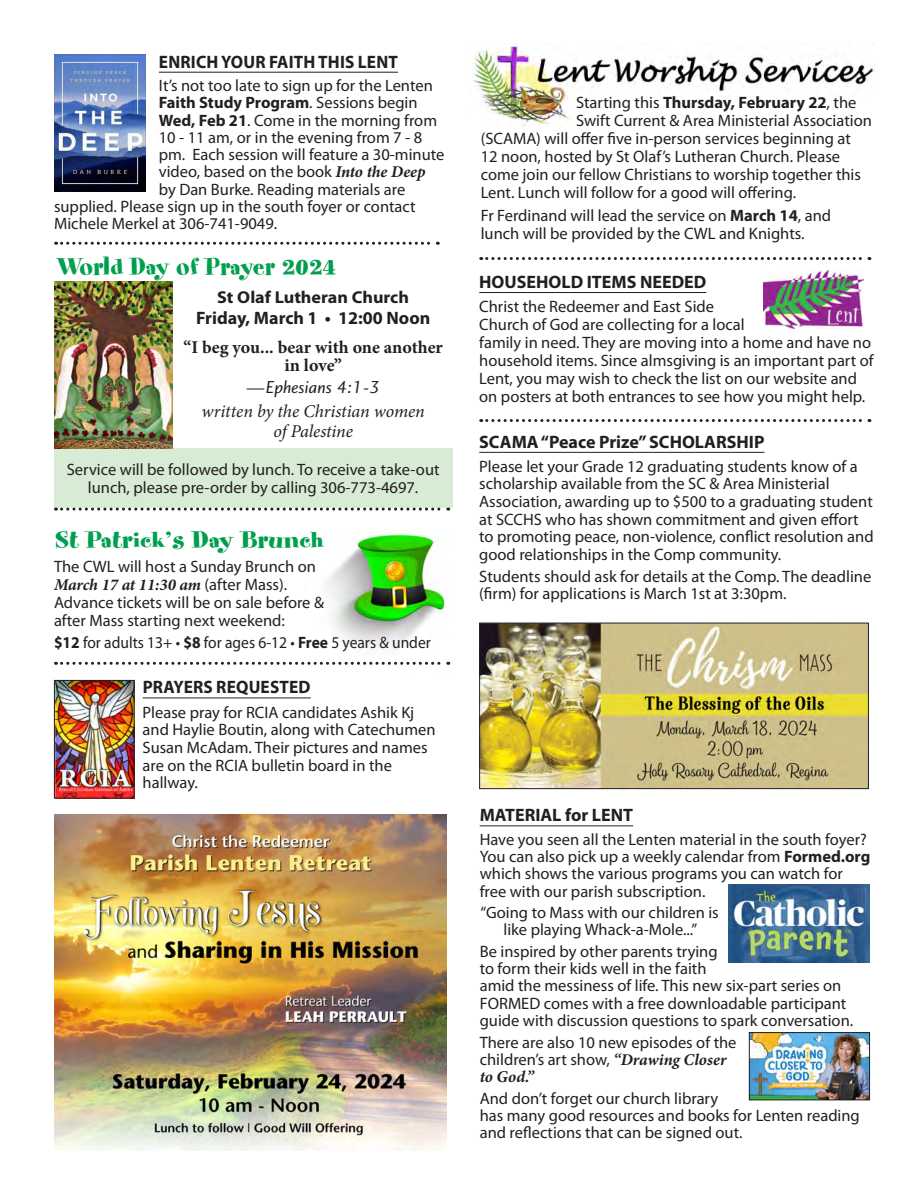
<style>
.page{position:relative;width:918px;height:1188px;background:#fff}
.page>*{position:absolute;margin:0;border:0;box-sizing:border-box;transform-origin:0 0}
.t1{font:27px "Spumoni LP";letter-spacing:.01em;color:#009f4f;scale:1.1 1}
.t2{font:26.25px "Spumoni LP";letter-spacing:.01em;color:#009f4f;scale:1.2 1}
.t3{font:700 18px "Myriad Pro";color:#231f20}
.t4{font:700 18px "Myriad Pro";color:#231f20;scale:.96 1}
.t5{font:italic 18px/19.5px "Minion Pro";letter-spacing:-.01em;color:#231f20;text-align:center}
.t6{font:700 18px/18px "Minion Pro";color:#231f20;text-align:center}
.t7{font:18px "Charlotte Sans Book Italic Plain";color:#231f20}
.t8{font:700 17.25px "Myriad Pro";color:#231f20;scale:1.05 1}
.t9{font:16.5px/17.2px "Myriad Pro";color:#231f20}
.t10{font:700 16.5px "Myriad Pro";color:#231f20}
.t11{font:16.5px "Myriad Pro";color:#231f20;scale:.94 1}
.t12{font:italic 700 16.5px "Minion Pro";letter-spacing:-.01em;color:#231f20}
.s1{font-weight:400}
.s2{font-weight:700}
.s3{font-family:"Minion Pro";font-weight:700;font-style:italic}
.s4{font-family:"Myriad Pro";font-weight:400;font-style:normal}
</style>
<div class="page">
<hr style="left:159px;top:72px;width:239px;height:1px;background:#231f20">
<svg style="left:56px;top:242px;width:382px;height:3px"></svg>
<svg style="left:481px;top:257px;width:389px;height:3px"></svg>
<svg style="left:481px;top:419px;width:389px;height:3px"></svg>
<img style="left:55px;top:54px;width:91px;height:137px">
<img style="left:56px;top:682px;width:77px;height:115px">
<div style="left:54px;top:680px;width:81px;height:119px;border:1px solid #231f20"></div>
<hr style="left:143px;top:698px;width:168px;height:1px;background:#231f20">
<hr style="left:480px;top:825px;width:153px;height:1px;background:#231f20">
<img style="left:751px;top:1034px;width:117px;height:64px">
<div style="left:749px;top:1032px;width:121px;height:68px;border:1px solid #231f20"></div>
<img style="left:728px;top:884px;width:142px;height:79px">
<img style="left:308px;top:533px;width:141px;height:129px">
<div style="left:54px;top:448px;width:398px;height:60px;background:#d8ebd4"></div>
<img style="left:54px;top:281px;width:119px;height:168px">
<img style="left:470px;top:46px;width:404px;height:81px">
<img style="left:481px;top:625px;width:386px;height:162px">
<div style="left:479px;top:623px;width:390px;height:166px;border:1px solid #231f20"></div>
<hr style="left:479px;top:292px;width:227px;height:1px;background:#231f20">
<img style="left:764px;top:270px;width:99px;height:58px">
<img style="left:54px;top:814px;width:393px;height:337px">
<svg style="left:56px;top:508px;width:393px;height:3px"></svg>
<hr style="left:479px;top:452px;width:285px;height:1px;background:#231f20">
<svg style="left:56px;top:662px;width:393px;height:3px"></svg>
<p class="t4" style="left:159px;top:50px;width:250px">ENRICH YOUR FAITH THIS LENT</p>
<p class="t9" style="left:159px;top:77px;width:276px">It’s not too late to sign up for the Lenten</p>
<p class="t10" style="left:159px;top:92px;width:260px">Faith Study Program<span class="s1">. Sessions begin</span></p>
<p class="t9" style="left:159px;top:111px;width:280px"><span class="s2">Wed, Feb 21</span>. Come in the morning from</p>
<p class="t9" style="left:159px;top:129px;width:265px">10 - 11 am, or in the evening from 7 - 8</p>
<p class="t9" style="left:159px;top:146px;width:287px">pm. Each session will feature a 30-minute</p>
<p class="t9" style="left:159px;top:163px;width:268px">video, based on the book <span class="s3">Into the Deep</span></p>
<p class="t9" style="left:159px;top:180px;width:248px">by Dan Burke. Reading materials are</p>
<p class="t9" style="left:54px;top:198px;width:363px">supplied. Please sign up in the south foyer or contact</p>
<p class="t9" style="left:54px;top:215px;width:225px">Michele Merkel at 306-741-9049.</p>
<h1 class="t1" style="left:57px;top:253px;width:255px">World Day of Prayer 2024</h1>
<p class="t8" style="left:217px;top:286px;width:184px">St Olaf Lutheran Church</p>
<p class="t3" style="left:196px;top:306px;width:236px">Friday, March 1 • 12:00 Noon</p>
<p class="t6" style="left:184px;top:338px;width:261px">“I beg you... bear with one another in love”</p>
<p class="t7" style="left:246px;top:377px;width:136px">—Ephesians 4:1-3</p>
<p class="t5" style="left:202px;top:402px;width:225px">written by the Christian women of Palestine</p>
<p class="t9" style="left:67px;top:460px;width:374px;line-height:18px;text-align:center">Service will be followed by lunch. To receive a take-out lunch, please pre-order by calling 306-773-4697.</p>
<h2 class="t2" style="left:55px;top:526px;width:225px">St Patrick’s Day Brunch</h2>
<p class="t9" style="left:54px;top:557px;width:264px">The CWL will host a Sunday Brunch on</p>
<p class="t12" style="left:54px;top:573px;width:235px">March 17 at 11:30 am <span class="s4">(after Mass).</span></p>
<p class="t9" style="left:54px;top:593px;width:272px;line-height:18px">Advance tickets will be on sale before &amp; after Mass starting next weekend:</p>
<p class="t11" style="left:54px;top:632px;width:402px"><span class="s2">$12</span> for adults 13+ • <span class="s2">$8</span> for ages 6-12 • <span class="s2">Free</span> 5 years &amp; under</p>
<p class="t4" style="left:143px;top:675px;width:176px">PRAYERS REQUESTED</p>
<p class="t9" style="left:143px;top:703px;width:295px">Please pray for RCIA candidates Ashik Kj and Haylie Boutin, along with Catechumen Susan McAdam. Their pictures and names are on the RCIA bulletin board in the hallway.</p>
<p class="t10" style="left:576px;top:92px;width:282px"><span class="s1">Starting this</span> Thursday, February 22<span class="s1">, the</span></p>
<p class="t9" style="left:576px;top:112px;width:297px">Swift Current &amp; Area Ministerial Association</p>
<p class="t9" style="left:481px;top:130px;width:372px">(SCAMA) will offer five in-person services beginning at</p>
<p class="t9" style="left:481px;top:148px;width:361px">12 noon, hosted by St Olaf’s Lutheran Church. Please</p>
<p class="t9" style="left:481px;top:166px;width:382px">come join our fellow Christians to worship together this</p>
<p class="t9" style="left:481px;top:184px;width:317px">Lent. Lunch will follow for a good will offering.</p>
<p class="t9" style="left:481px;top:206px;width:352px;line-height:18px">Fr Ferdinand will lead the service on <span class="s2">March 14</span>, and lunch will be provided by the CWL and Knights.</p>
<p class="t3" style="left:479px;top:270px;width:229px">HOUSEHOLD ITEMS NEEDED</p>
<p class="t9" style="left:479px;top:298px;width:396px;line-height:18px">Christ the Redeemer and East Side<br>Church of God are collecting for a local<br>family in need. They are moving into a home and have no household items. Since almsgiving is an important part of Lent, you may wish to check the list on our website and on posters at both entrances to see how you might help.</p>
<p class="t3" style="left:479px;top:430px;width:287px">SCAMA “Peace Prize” SCHOLARSHIP</p>
<p class="t9" style="left:479px;top:457px;width:396px">Please let your Grade 12 graduating students know of a scholarship available from the SC &amp; Area Ministerial Association, awarding up to $500 to a graduating student at SCCHS who has shown commitment and given effort to promoting peace, non-violence, conflict resolution and good relationships in the Comp community.</p>
<p class="t9" style="left:479px;top:567px;width:394px">Students should ask for details at the Comp. The deadline (firm) for applications is March 1st at 3:30pm.</p>
<p class="t3" style="left:480px;top:803px;width:155px">MATERIAL for LENT</p>
<p class="t9" style="left:480px;top:830px;width:392px">Have you seen all the Lenten material in the south foyer?<br>You can also pick up a weekly calendar from <span class="s2">Formed.org </span>which shows the various programs you can watch for free with our parish subscription.</p>
<p class="t9" style="left:481px;top:904px;width:240px;text-align:center">“Going to Mass with our children is like playing Whack-a-Mole...”</p>
<p class="t9" style="left:480px;top:943px;width:375px">Be inspired by other parents trying<br>to form their kids well in the faith<br>amid the messiness of life. This new six-part series on FORMED comes with a free downloadable participant guide with discussion questions to spark conversation.</p>
<p class="t9" style="left:480px;top:1033px;width:258px">There are also 10 new episodes of the children’s art show, <span class="s3">“Drawing Closer</span></p>
<p class="t12" style="left:480px;top:1065px;width:56px">to God.”</p>
<p class="t9" style="left:480px;top:1089px;width:382px">And don’t forget our church library<br>has many good resources and books for Lenten reading and reflections that can be signed out.</p>
</div>
